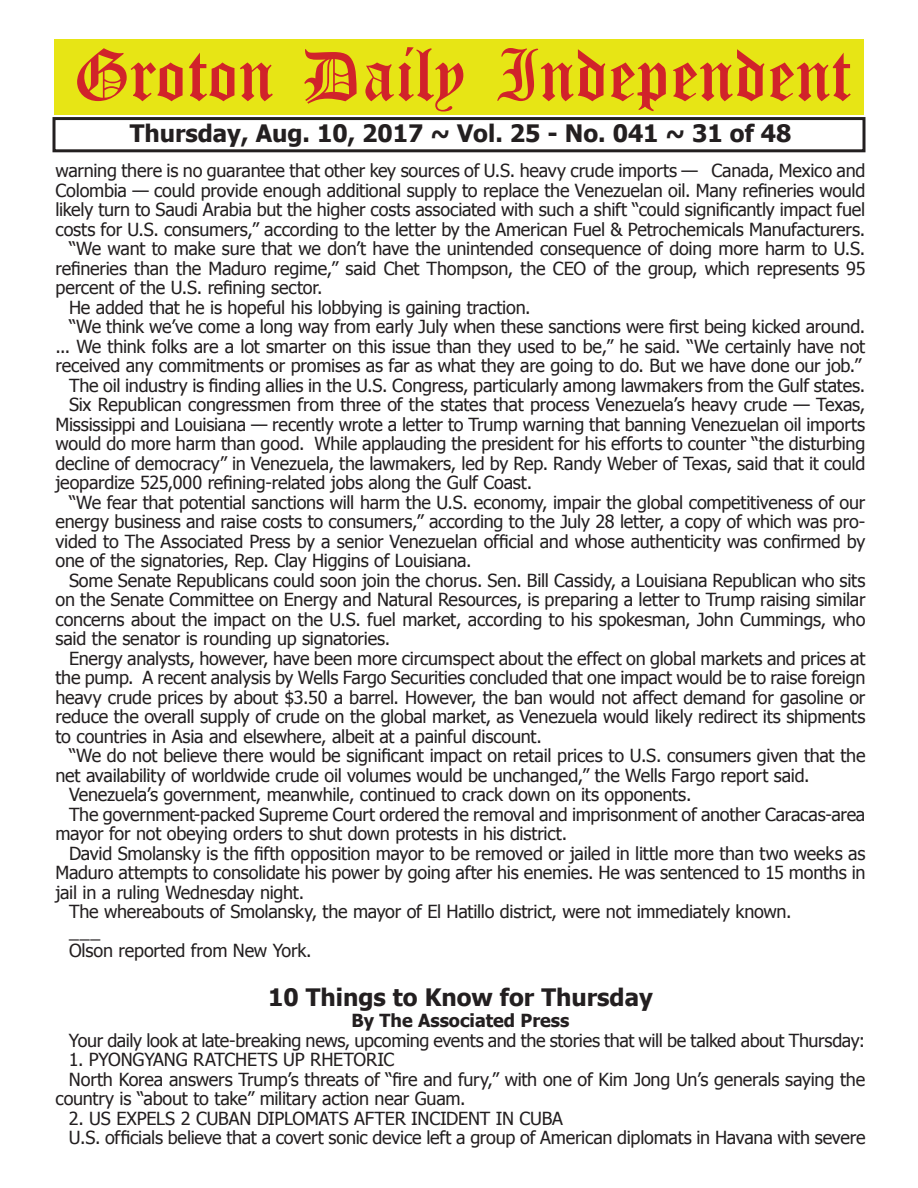
<style>
.page{position:relative;width:918px;height:1188px;background:#fff}
.page>*{position:absolute;margin:0;border:0;box-sizing:border-box;transform-origin:0 0}
.t1{font:54px "Old English Five";color:#d1232a}
.t2{font:700 24px "Tahoma";color:#231f20}
.t3{font:18px/19.5px "Tahoma";letter-spacing:-.01em;color:#231f20}
.t4{font:700 18px "Tahoma";color:#231f20}
</style>
<div class="page">
<div style="left:52px;top:117px;width:814px;height:35px;border:3px solid #231f20"></div>
<div style="left:54px;top:40px;width:810px;height:75px;background:#e7e515"></div>
<h1 class="t1" style="left:73px;top:50px;width:779px">Groton Daily Independent</h1>
<h2 class="t2" style="left:130px;top:116px;width:663px">Thursday, Aug. 10, 2017 ~ Vol. 25 - No. 041 ~ 31 of 48</h2>
<p class="t3" style="left:56px;top:160px;width:812px">warning there is no guarantee that other key sources of U.S. heavy crude imports — Canada, Mexico and</p>
<p class="t3" style="left:56px;top:180px;width:811px">Colombia — could provide enough additional supply to replace the Venezuelan oil. Many refineries would</p>
<p class="t3" style="left:56px;top:199px;width:811px">likely turn to Saudi Arabia but the higher costs associated with such a shift “could significantly impact fuel</p>
<p class="t3" style="left:56px;top:219px;width:811px">costs for U.S. consumers,” according to the letter by the American Fuel &amp; Petrochemicals Manufacturers.</p>
<p class="t3" style="left:69px;top:238px;width:798px">“We want to make sure that we don’t have the unintended consequence of doing more harm to U.S.</p>
<p class="t3" style="left:56px;top:258px;width:812px">refineries than the Maduro regime,” said Chet Thompson, the CEO of the group, which represents 95</p>
<p class="t3" style="left:56px;top:277px;width:269px">percent of the U.S. refining sector.</p>
<p class="t3" style="left:69px;top:297px;width:463px">He added that he is hopeful his lobbying is gaining traction.</p>
<p class="t3" style="left:69px;top:316px;width:798px">“We think we’ve come a long way from early July when these sanctions were first being kicked around.</p>
<p class="t3" style="left:56px;top:336px;width:811px">... We think folks are a lot smarter on this issue than they used to be,” he said. “We certainly have not</p>
<p class="t3" style="left:56px;top:355px;width:807px">received any commitments or promises as far as what they are going to do. But we have done our job.”</p>
<p class="t3" style="left:69px;top:375px;width:798px">The oil industry is finding allies in the U.S. Congress, particularly among lawmakers from the Gulf states.</p>
<p class="t3" style="left:69px;top:394px;width:798px">Six Republican congressmen from three of the states that process Venezuela’s heavy crude — Texas,</p>
<p class="t3" style="left:56px;top:414px;width:811px">Mississippi and Louisiana — recently wrote a letter to Trump warning that banning Venezuelan oil imports</p>
<p class="t3" style="left:56px;top:433px;width:811px">would do more harm than good. While applauding the president for his efforts to counter “the disturbing</p>
<p class="t3" style="left:56px;top:453px;width:811px">decline of democracy” in Venezuela, the lawmakers, led by Rep. Randy Weber of Texas, said that it could</p>
<p class="t3" style="left:56px;top:472px;width:478px">jeopardize 525,000 refining-related jobs along the Gulf Coast.</p>
<p class="t3" style="left:69px;top:492px;width:798px">“We fear that potential sanctions will harm the U.S. economy, impair the global competitiveness of our</p>
<p class="t3" style="left:56px;top:511px;width:812px">energy business and raise costs to consumers,” according to the July 28 letter, a copy of which was pro-</p>
<p class="t3" style="left:56px;top:531px;width:811px">vided to The Associated Press by a senior Venezuelan official and whose authenticity was confirmed by</p>
<p class="t3" style="left:56px;top:550px;width:418px">one of the signatories, Rep. Clay Higgins of Louisiana.</p>
<p class="t3" style="left:69px;top:570px;width:798px">Some Senate Republicans could soon join the chorus. Sen. Bill Cassidy, a Louisiana Republican who sits</p>
<p class="t3" style="left:56px;top:589px;width:811px">on the Senate Committee on Energy and Natural Resources, is preparing a letter to Trump raising similar</p>
<p class="t3" style="left:56px;top:609px;width:811px">concerns about the impact on the U.S. fuel market, according to his spokesman, John Cummings, who</p>
<p class="t3" style="left:56px;top:628px;width:336px">said the senator is rounding up signatories.</p>
<p class="t3" style="left:69px;top:648px;width:798px">Energy analysts, however, have been more circumspect about the effect on global markets and prices at</p>
<p class="t3" style="left:56px;top:667px;width:811px">the pump. A recent analysis by Wells Fargo Securities concluded that one impact would be to raise foreign</p>
<p class="t3" style="left:56px;top:687px;width:811px">heavy crude prices by about $3.50 a barrel. However, the ban would not affect demand for gasoline or</p>
<p class="t3" style="left:56px;top:706px;width:811px">reduce the overall supply of crude on the global market, as Venezuela would likely redirect its shipments</p>
<p class="t3" style="left:56px;top:726px;width:488px">to countries in Asia and elsewhere, albeit at a painful discount.</p>
<p class="t3" style="left:69px;top:745px;width:798px">“We do not believe there would be significant impact on retail prices to U.S. consumers given that the</p>
<p class="t3" style="left:56px;top:765px;width:756px">net availability of worldwide crude oil volumes would be unchanged,” the Wells Fargo report said.</p>
<p class="t3" style="left:69px;top:784px;width:624px">Venezuela’s government, meanwhile, continued to crack down on its opponents.</p>
<p class="t3" style="left:69px;top:804px;width:798px">The government-packed Supreme Court ordered the removal and imprisonment of another Caracas-area</p>
<p class="t3" style="left:56px;top:823px;width:513px">mayor for not obeying orders to shut down protests in his district.</p>
<p class="t3" style="left:69px;top:843px;width:798px">David Smolansky is the fifth opposition mayor to be removed or jailed in little more than two weeks as</p>
<p class="t3" style="left:56px;top:862px;width:811px">Maduro attempts to consolidate his power by going after his enemies. He was sentenced to 15 months in</p>
<p class="t3" style="left:56px;top:882px;width:250px">jail in a ruling Wednesday night.</p>
<p class="t3" style="left:69px;top:901px;width:724px">The whereabouts of Smolansky, the mayor of El Hatillo district, were not immediately known.</p>
<p class="t3" style="left:69px;top:921px;width:33px">___</p>
<p class="t3" style="left:69px;top:940px;width:244px">Olson reported from New York.</p>
<h2 class="t2" style="left:268px;top:980px;width:386px">10 Things to Know for Thursday</h2>
<p class="t4" style="left:352px;top:1008px;width:219px">By The Associated Press</p>
<p class="t3" style="left:69px;top:1030px;width:798px">Your daily look at late-breaking news, upcoming events and the stories that will be talked about Thursday:</p>
<p class="t3" style="left:69px;top:1049px;width:327px">1. PYONGYANG RATCHETS UP RHETORIC</p>
<p class="t3" style="left:69px;top:1069px;width:798px">North Korea answers Trump’s threats of “fire and fury,” with one of Kim Jong Un’s generals saying the</p>
<p class="t3" style="left:55px;top:1088px;width:412px">country is “about to take” military action near Guam.</p>
<p class="t3" style="left:69px;top:1108px;width:798px">2. US EXPELS 2 CUBAN DIPLOMATS AFTER INCIDENT IN CUBA<br>U.S. officials believe that a covert sonic device left a group of American diplomats in Havana with severe</p>
</div>
